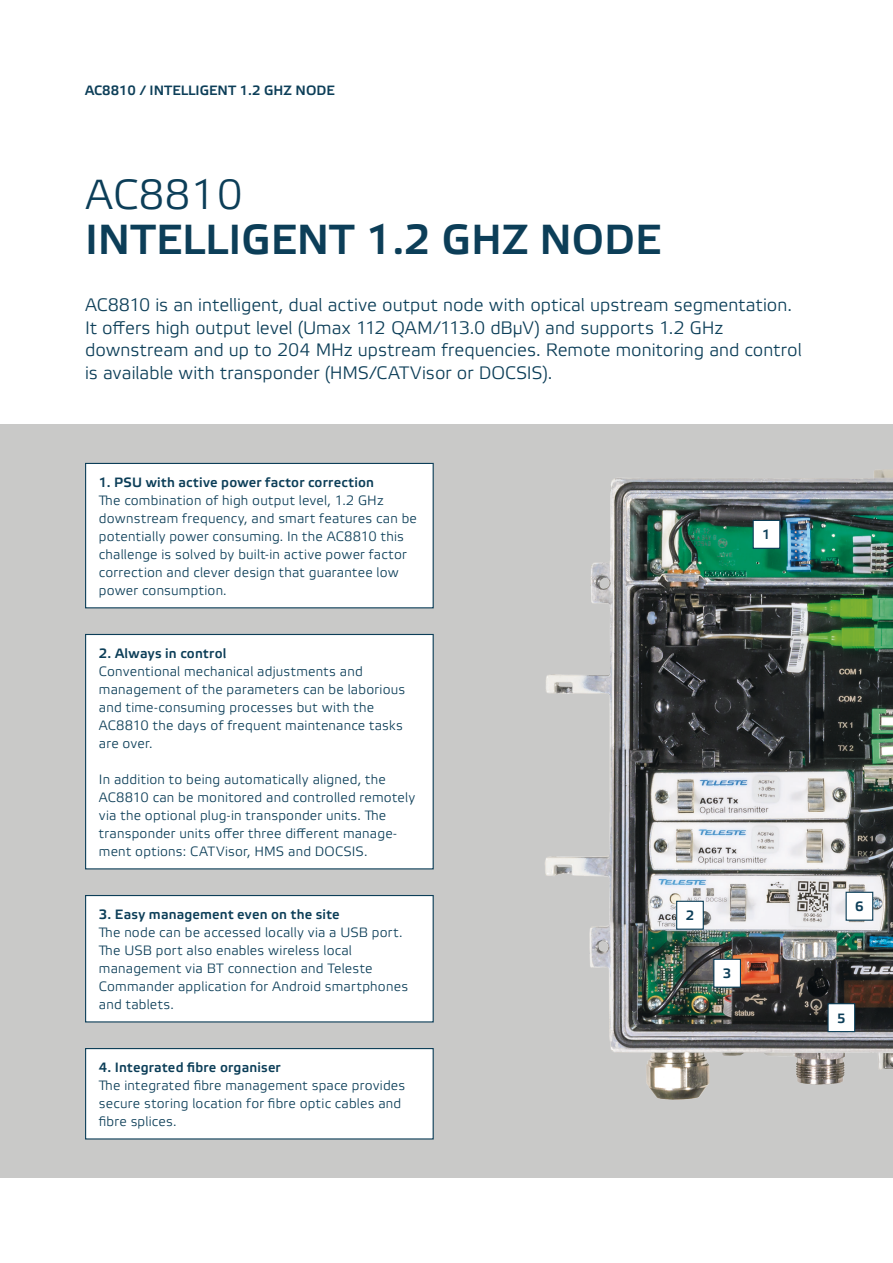
<style>
.page{position:relative;width:893px;height:1263px;background:#fff}
.page>*{position:absolute;margin:0;border:0;box-sizing:border-box;transform-origin:0 0}
.t1{font:42px "Etelka Medium Pro";color:#0c3e58}
.t2{font:42px "Etelka Light Pro";color:#0c3e58}
.t3{font:18px/22.5px "Etelka Light Pro";color:#0c3e58}
.t4{font:13.5px/18px "Etelka Light Pro";letter-spacing:.015em;color:#0c3e58}
.t5{font:13.5px "Etelka Medium Pro";letter-spacing:.015em;color:#0c3e58}
</style>
<div class="page">
<div style="left:0;top:425px;width:893px;height:753px;background:#c9c9c8"></div>
<img style="left:545px;top:470px;width:348px;height:630px">
<div style="left:846px;top:892px;width:27px;height:28px;background:#fff"></div>
<div style="left:846px;top:892px;width:27px;height:29px;border:1px solid #0c3e58"></div>
<div style="left:828px;top:1004px;width:27px;height:27px;background:#fff"></div>
<div style="left:827px;top:1003px;width:28px;height:29px;border:1px solid #0c3e58"></div>
<div style="left:714px;top:959px;width:26px;height:28px;background:#fff"></div>
<div style="left:713px;top:959px;width:28px;height:29px;border:1px solid #0c3e58"></div>
<div style="left:753px;top:520px;width:27px;height:28px;background:#fff"></div>
<div style="left:753px;top:520px;width:27px;height:29px;border:1px solid #0c3e58"></div>
<div style="left:677px;top:901px;width:26px;height:28px;background:#fff"></div>
<div style="left:676px;top:901px;width:28px;height:29px;border:1px solid #0c3e58"></div>
<div style="left:86px;top:1048px;width:347px;height:91px;background:#fff"></div>
<div style="left:85px;top:1048px;width:349px;height:91px;border:1px solid #0c3e58"></div>
<div style="left:86px;top:895px;width:347px;height:127px;background:#fff"></div>
<div style="left:85px;top:895px;width:349px;height:127px;border:1px solid #0c3e58"></div>
<div style="left:86px;top:634px;width:347px;height:235px;background:#fff"></div>
<div style="left:85px;top:634px;width:349px;height:235px;border:1px solid #0c3e58"></div>
<div style="left:86px;top:463px;width:347px;height:145px;background:#fff"></div>
<div style="left:85px;top:463px;width:349px;height:145px;border:1px solid #0c3e58"></div>
<p class="t5" style="left:85px;top:83px;width:251px">AC8810 / INTELLIGENT 1.2 GHZ NODE</p>
<h1 class="t2" style="left:85px;top:172px;width:159px">AC8810</h1>
<h1 class="t1" style="left:85px;top:217px;width:578px">INTELLIGENT 1.2 GHZ NODE</h1>
<p class="t3" style="left:85px;top:295px;width:718px">AC8810 is an intelligent, dual active output node with optical upstream segmentation.<br>It offers high output level (Umax 112 QAM/113.0 dBµV) and supports 1.2 GHz downstream and up to 204 MHz upstream frequencies. Remote monitoring and control is available with transponder (HMS/CATVisor or DOCSIS).</p>
<p class="t5" style="left:99px;top:474px;width:277px">1. PSU with active power factor correction</p>
<p class="t4" style="left:99px;top:492px;width:320px">The combination of high output level, 1.2 GHz downstream frequency, and smart features can be potentially power consuming. In the AC8810 this challenge is solved by built-in active power factor correction and clever design that guarantee low power consumption.</p>
<p class="t5" style="left:99px;top:645px;width:129px">2. Always in control</p>
<p class="t4" style="left:99px;top:663px;width:308px">Conventional mechanical adjustments and management of the parameters can be laborious and time-consuming processes but with the AC8810 the days of frequent maintenance tasks are over.</p>
<p class="t4" style="left:99px;top:771px;width:318px">In addition to being automatically aligned, the AC8810 can be monitored and controlled remotely via the optional plug-in transponder units. The transponder units offer three different manage&shy;ment options: CATVisor, HMS and DOCSIS.</p>
<p class="t5" style="left:99px;top:906px;width:242px">3. Easy management even on the site</p>
<p class="t4" style="left:99px;top:924px;width:311px">The node can be accessed locally via a USB port.<br>The USB port also enables wireless local management via BT connection and Teleste Commander application for Android smartphones and tablets.</p>
<p class="t5" style="left:99px;top:1059px;width:183px">4. Integrated fibre organiser</p>
<p class="t4" style="left:99px;top:1077px;width:308px">The integrated fibre management space provides secure storing location for fibre optic cables and fibre splices.</p>
<p class="t5" style="left:762px;top:527px;width:10px">1</p>
<p class="t5" style="left:686px;top:908px;width:10px">2</p>
<p class="t5" style="left:723px;top:966px;width:10px">3</p>
<p class="t5" style="left:855px;top:899px;width:10px">6</p>
<p class="t5" style="left:837px;top:1010px;width:10px">5</p>
</div>
